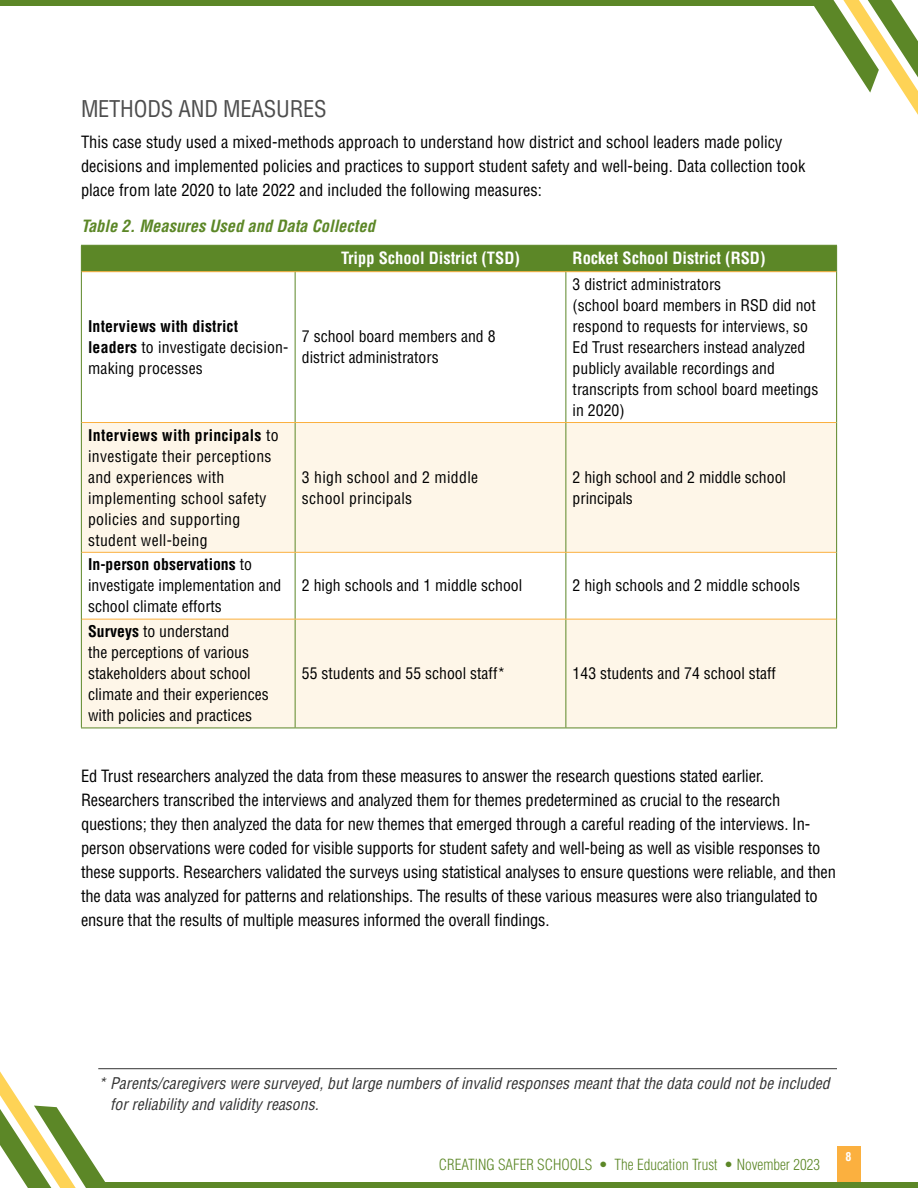
<style>
.page{position:relative;width:918px;height:1188px;background:#fff}
.page>*{position:absolute;margin:0;border:0;box-sizing:border-box;transform-origin:0 0}
.SubHead{font:condensed 22.5px "Helvetica LT Pro";letter-spacing:-.01em;color:#4d4d4d}
.t1{font:condensed 16.5px/24px "Helvetica LT Pro";letter-spacing:-.01em;color:#000}
.t2{font:700 condensed 16.5px "Helvetica LT Pro";color:#fff}
.FIG{font:italic 700 condensed 16.5px "Helvetica LT Pro";color:#5c8727}
.t3{font:condensed 15.75px/21px "Helvetica LT Pro";color:#000}
.t4{font:condensed 15.75px/21px "Helvetica LT Pro";letter-spacing:.02em;color:#000}
.t5{font:italic condensed 15.75px/21px "Helvetica LT Pro";color:#333}
.t6{font:300 condensed 15px "Helvetica LT Pro";color:#5c8727}
.t7{font:700 condensed 12px "Helvetica LT Pro";color:#fff}
.s1{font-weight:700}
</style>
<div class="page">
<div style="left:837px;top:1147px;width:24px;height:40px;background:#fbb03f"></div>
<svg style="left:814px;top:0;width:104px;height:115px"></svg>
<svg style="left:0;top:1069px;width:115px;height:119px"></svg>
<div style="left:98px;top:1183px;width:820px;height:5px;background:#5c8727"></div>
<div style="left:0;top:0;width:821px;height:6px;background:#5c8727"></div>
<svg style="left:82px;top:423px;width:754px;height:305px;fill:#fef6e8"></svg>
<div style="left:81px;top:245px;width:756px;height:27px;background:#5c8727"></div>
<hr style="left:81px;top:272px;width:1px;height:151px;background:#5c8727">
<hr style="left:295px;top:272px;width:1px;height:150px;background:#5c8727">
<hr style="left:566px;top:272px;width:1px;height:150px;background:#5c8727">
<hr style="left:836px;top:272px;width:1px;height:151px;background:#5c8727">
<hr style="left:81px;top:423px;width:1px;height:129px;background:#5c8727">
<hr style="left:295px;top:423px;width:1px;height:129px;background:#5c8727">
<hr style="left:566px;top:423px;width:1px;height:129px;background:#5c8727">
<hr style="left:836px;top:423px;width:1px;height:129px;background:#5c8727">
<hr style="left:81px;top:552px;width:1px;height:67px;background:#5c8727">
<hr style="left:295px;top:553px;width:1px;height:66px;background:#5c8727">
<hr style="left:566px;top:553px;width:1px;height:66px;background:#5c8727">
<hr style="left:836px;top:552px;width:1px;height:67px;background:#5c8727">
<hr style="left:81px;top:619px;width:1px;height:109px;background:#5c8727">
<hr style="left:295px;top:619px;width:1px;height:109px;background:#5c8727">
<hr style="left:566px;top:619px;width:1px;height:109px;background:#5c8727">
<hr style="left:836px;top:619px;width:1px;height:109px;background:#5c8727">
<hr style="left:81px;top:728px;width:214px;height:1px;background:#5c8727">
<hr style="left:295px;top:728px;width:271px;height:1px;background:#5c8727">
<hr style="left:566px;top:728px;width:271px;height:1px;background:#5c8727">
<hr style="left:82px;top:271px;width:213px;height:1px;background:#fbb03f">
<hr style="left:295px;top:271px;width:271px;height:1px;background:#fbb03f">
<hr style="left:566px;top:271px;width:270px;height:1px;background:#fbb03f">
<hr style="left:82px;top:422px;width:213px;height:1px;background:#fbb03f">
<hr style="left:295px;top:422px;width:271px;height:1px;background:#fbb03f">
<hr style="left:566px;top:422px;width:270px;height:1px;background:#fbb03f">
<hr style="left:82px;top:552px;width:213px;height:1px;background:#fbb03f">
<hr style="left:295px;top:552px;width:271px;height:1px;background:#fbb03f">
<hr style="left:566px;top:552px;width:270px;height:1px;background:#fbb03f">
<hr style="left:82px;top:619px;width:213px;height:1px;background:#fbb03f">
<hr style="left:295px;top:619px;width:271px;height:1px;background:#fbb03f">
<hr style="left:566px;top:619px;width:270px;height:1px;background:#fbb03f">
<hr style="left:98px;top:1068px;width:739px;height:1px;background:#333">
<p class="SubHead" style="left:81px;top:95px;width:247px">METHODS AND MEASURES</p>
<p class="t1" style="left:81px;top:130px;width:726px">This case study used a mixed-methods approach to understand how district and school leaders made policy decisions and implemented policies and practices to support student safety and well-being. Data collection took place from late 2020 to late 2022 and included the following measures:</p>
<p class="FIG" style="left:81px;top:215px;width:295px">Table 2. Measures Used and Data Collected</p>
<p class="t2" style="left:341px;top:247px;width:180px">Tripp School District (TSD)</p>
<p class="t2" style="left:573px;top:247px;width:194px">Rocket School District (RSD)</p>
<p class="t3" style="left:88px;top:315px;width:202px"><span class="s1">Interviews with district leaders</span> to investigate decision&shy;making processes</p>
<p class="t3" style="left:302px;top:326px;width:195px">7 school board members and 8 district administrators</p>
<p class="t3" style="left:573px;top:273px;width:150px">3 district administrators</p>
<p class="t3" style="left:573px;top:294px;width:247px">(school board members in RSD did not respond to requests for interviews, so<br>Ed Trust researchers instead analyzed publicly available recordings and transcripts from school board meetings in 2020)</p>
<p class="t4" style="left:88px;top:424px;width:192px"><span class="s1">Interviews with principals</span> to investigate their perceptions and experiences with implementing school safety policies and supporting student well-being</p>
<p class="t3" style="left:88px;top:554px;width:195px"><span class="s1">In-person observations</span> to investigate implementation and school climate efforts</p>
<p class="t3" style="left:88px;top:621px;width:182px"><span class="s1">Surveys</span> to understand<br>the perceptions of various stakeholders about school climate and their experiences with policies and practices</p>
<p class="t4" style="left:302px;top:466px;width:178px">3 high school and 2 middle school principals</p>
<p class="t3" style="left:573px;top:466px;width:215px">2 high school and 2 middle school principals</p>
<p class="t3" style="left:302px;top:575px;width:222px">2 high schools and 1 middle school</p>
<p class="t3" style="left:573px;top:575px;width:229px">2 high schools and 2 middle schools</p>
<p class="t3" style="left:302px;top:663px;width:205px">55 students and 55 school staff*</p>
<p class="t3" style="left:573px;top:663px;width:205px">143 students and 74 school staff</p>
<p class="t1" style="left:81px;top:764px;width:756px">Ed Trust researchers analyzed the data from these measures to answer the research questions stated earlier.<br>Researchers transcribed the interviews and analyzed them for themes predetermined as crucial to the research questions; they then analyzed the data for new themes that emerged through a careful reading of the interviews. In&shy;person observations were coded for visible supports for student safety and well-being as well as visible responses to these supports. Researchers validated the surveys using statistical analyses to ensure questions were reliable, and then the data was analyzed for patterns and relationships. The results of these various measures were also triangulated to ensure that the results of multiple measures informed the overall findings.</p>
<p class="t5" style="left:110px;top:1073px;width:721px;text-indent:-12px">* Parents/caregivers were surveyed, but large numbers of invalid responses meant that the data could not be included for reliability and validity reasons.</p>
<p class="t6" style="left:439px;top:1155px;width:383px">CREATING SAFER SCHOOLS • The Education Trust • November 2023</p>
<p class="t7" style="left:846px;top:1149px;width:7px">8</p>
</div>
